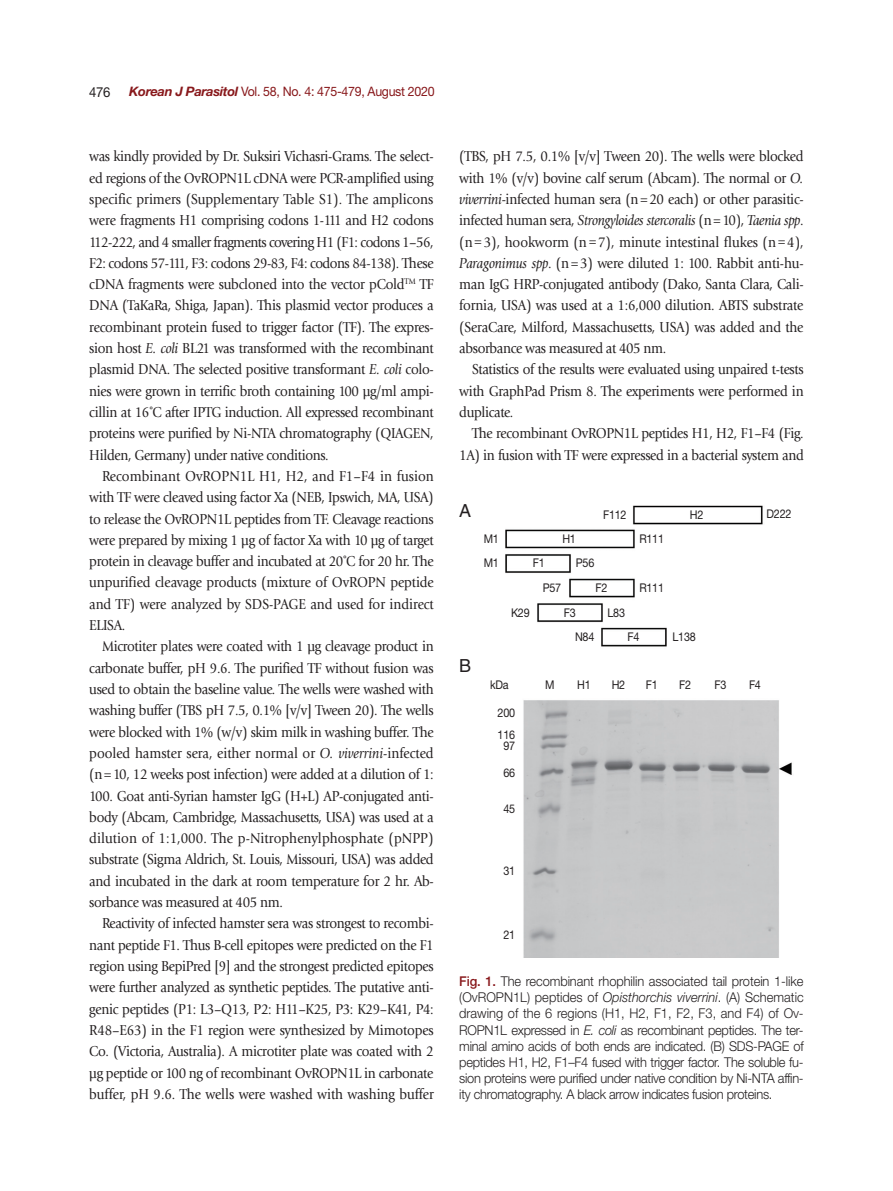
<style>
.page{position:relative;width:893px;height:1191px;background:#fff}
.page>*{position:absolute;margin:0;border:0;box-sizing:border-box;transform-origin:0 0}
.t1{font:18px "Helvetica LT Std";color:#231f20}
.본문{font:15px/21.3px "Giovanni Std";letter-spacing:-.025em;color:#231f20;text-align:justify;scale:.9 1}
.하시라{font:13.8px "Helvetica Neue LT Std";color:#231f20;scale:.95 1}
.표_제목__그림_설명{font:300 13.5px/16.2px "Helvetica Neue LT Std";letter-spacing:-.02em;color:#231f20;text-align:justify;scale:.95 1}
.하시라-2{font:13.05px "Helvetica Neue LT Std";letter-spacing:-.025em;color:#88181b;scale:.95 1}
.그림_지문_8pt{font:12px "Helvetica Neue LT Std";letter-spacing:-.025em;color:#231f20;scale:.9 1}
.s1{font-weight:700;font-style:italic}
.s2{font-style:italic}
.s3{font-family:"Minion Pro"}
.s4{font-weight:500;color:#88181b}
</style>
<div class="page">
<img style="left:505px;top:505px;width:287px;height:452px">
<p class="하시라" style="left:89px;top:83px;width:24px">476</p>
<p class="하시라-2" style="left:129px;top:84px;width:323px"><span class="s1">Korean J Parasitol</span> Vol. 58, No. 4: 475-479, August 2020</p>
<p class="본문" style="left:89px;top:146px;width:384px">was kindly provided by Dr. Suksiri Vichasri-Grams. The select&shy;ed regions of the OvROPN1L cDNA were PCR-amplified using specific primers (Supplementary Table S1). The amplicons were fragments H1 comprising codons 1-111 and H2 codons 112-222, and 4 smaller fragments covering H1 (F1: codons 1–56, F2: codons 57-111, F3: codons 29-83, F4: codons 84-138). These cDNA fragments were subcloned into the vector pCold<sup>TM</sup> TF DNA (TaKaRa, Shiga, Japan). This plasmid vector produces a recombinant protein fused to trigger factor (TF). The expres&shy;sion host <span class="s2">E. coli</span> BL21 was transformed with the recombinant plasmid DNA. The selected positive transformant <span class="s2">E. coli</span> colo&shy;nies were grown in terrific broth containing 100 µg/ml ampi&shy;cillin at 16˚C after IPTG induction. All expressed recombinant proteins were purified by Ni-NTA chromatography (QIAGEN, Hilden, Germany) under native conditions.</p>
<p class="본문" style="left:89px;top:465px;width:384px;text-indent:13px">Recombinant OvROPN1L H1, H2, and F1–F4 in fusion with TF were cleaved using factor Xa (NEB, Ipswich, MA, USA) to release the OvROPN1L peptides from TF. Cleavage reactions were prepared by mixing 1 µg of factor Xa with 10 µg of target protein in cleavage buffer and incubated at 20˚C for 20 hr. The unpurified cleavage products (mixture of OvROPN peptide and TF) were analyzed by SDS-PAGE and used for indirect ELISA.</p>
<p class="본문" style="left:89px;top:636px;width:384px;text-indent:13px">Microtiter plates were coated with 1 µg cleavage product in carbonate buffer, pH 9.6. The purified TF without fusion was used to obtain the baseline value. The wells were washed with washing buffer (TBS pH 7.5, 0.1% [v/v] Tween 20). The wells were blocked with 1% (w/v) skim milk in washing buffer. The pooled hamster sera, either normal or <span class="s2">O. viverrini</span>-infected (n<span class="s3">=</span>10, 12 weeks post infection) were added at a dilution of 1:<br>100. Goat anti-Syrian hamster IgG (H+L) AP-conjugated anti&shy;body (Abcam, Cambridge, Massachusetts, USA) was used at a dilution of 1:1,000. The p-Nitrophenylphosphate (pNPP) substrate (Sigma Aldrich, St. Louis, Missouri, USA) was added and incubated in the dark at room temperature for 2 hr. Ab&shy;sorbance was measured at 405 nm.</p>
<p class="본문" style="left:89px;top:913px;width:384px;text-indent:13px">Reactivity of infected hamster sera was strongest to recombi&shy;nant peptide F1. Thus B-cell epitopes were predicted on the F1 region using BepiPred [9] and the strongest predicted epitopes were further analyzed as synthetic peptides. The putative anti&shy;genic peptides (P1: L3–Q13, P2: H11–K25, P3: K29–K41, P4:<br>R48–E63) in the F1 region were synthesized by Mimotopes Co. (Victoria, Australia). A microtiter plate was coated with 2 µg peptide or 100 ng of recombinant OvROPN1L in carbonate buffer, pH 9.6. The wells were washed with washing buffer</p>
<p class="본문" style="left:459px;top:146px;width:384px">(TBS, pH 7.5, 0.1% [v/v] Tween 20). The wells were blocked with 1% (v/v) bovine calf serum (Abcam). The normal or <span class="s2">O. viverrini</span>-infected human sera (n<span class="s3">=</span>20 each) or other parasitic&shy;infected human sera, <span class="s2">Strongyloides stercoralis</span> (n<span class="s3">=</span>10), <span class="s2">Taenia spp</span>. (n<span class="s3">=</span>3), hookworm (n<span class="s3">=</span>7), minute intestinal flukes (n<span class="s3">=</span>4), <span class="s2">Paragonimus spp</span>. (n<span class="s3">=</span>3) were diluted 1: 100. Rabbit anti-hu&shy;man IgG HRP-conjugated antibody (Dako, Santa Clara, Cali&shy;fornia, USA) was used at a 1:6,000 dilution. ABTS substrate (SeraCare, Milford, Massachusetts, USA) was added and the absorbance was measured at 405 nm.</p>
<p class="본문" style="left:459px;top:359px;width:384px;text-indent:13px">Statistics of the results were evaluated using unpaired t-tests with GraphPad Prism 8. The experiments were performed in duplicate.</p>
<p class="본문" style="left:459px;top:423px;width:384px;text-align:right">The recombinant OvROPN1L peptides H1, H2, F1–F4 (Fig.<br>1A) in fusion with TF were expressed in a bacterial system and</p>
<p class="t1" style="left:459px;top:500px;width:14px">A</p>
<p class="t1" style="left:459px;top:655px;width:14px">B</p>
<p class="그림_지문_8pt" style="left:484px;top:531px;width:18px">M1</p>
<p class="그림_지문_8pt" style="left:484px;top:556px;width:18px">M1</p>
<p class="그림_지문_8pt" style="left:533px;top:556px;width:15px">F1</p>
<p class="그림_지문_8pt" style="left:562px;top:531px;width:17px">H1</p>
<p class="그림_지문_8pt" style="left:576px;top:556px;width:22px">P56</p>
<p class="그림_지문_8pt" style="left:603px;top:507px;width:28px">F112</p>
<p class="그림_지문_8pt" style="left:690px;top:507px;width:17px">H2</p>
<p class="그림_지문_8pt" style="left:639px;top:531px;width:29px">R111</p>
<p class="그림_지문_8pt" style="left:511px;top:605px;width:22px">K29</p>
<p class="그림_지문_8pt" style="left:543px;top:581px;width:22px">P57</p>
<p class="그림_지문_8pt" style="left:595px;top:581px;width:15px">F2</p>
<p class="그림_지문_8pt" style="left:564px;top:605px;width:15px">F3</p>
<p class="그림_지문_8pt" style="left:607px;top:605px;width:21px">L83</p>
<p class="그림_지문_8pt" style="left:639px;top:581px;width:29px">R111</p>
<p class="그림_지문_8pt" style="left:575px;top:629px;width:23px">N84</p>
<p class="그림_지문_8pt" style="left:627px;top:629px;width:15px">F4</p>
<p class="그림_지문_8pt" style="left:673px;top:629px;width:27px">L138</p>
<p class="그림_지문_8pt" style="left:767px;top:507px;width:29px">D222</p>
<p class="그림_지문_8pt" style="left:490px;top:678px;width:22px">kDa</p>
<p class="그림_지문_8pt" style="left:545px;top:678px;width:12px">M</p>
<p class="그림_지문_8pt" style="left:498px;top:706px;width:21px">200</p>
<p class="그림_지문_8pt" style="left:498px;top:727px;width:21px">116</p>
<p class="그림_지문_8pt" style="left:503px;top:739px;width:15px">97</p>
<p class="그림_지문_8pt" style="left:503px;top:765px;width:15px">66</p>
<p class="그림_지문_8pt" style="left:503px;top:802px;width:15px">45</p>
<p class="그림_지문_8pt" style="left:577px;top:678px;width:17px">H1</p>
<p class="그림_지문_8pt" style="left:612px;top:678px;width:17px">H2</p>
<p class="그림_지문_8pt" style="left:646px;top:678px;width:15px">F1</p>
<p class="그림_지문_8pt" style="left:679px;top:678px;width:15px">F2</p>
<p class="그림_지문_8pt" style="left:714px;top:678px;width:15px">F3</p>
<p class="그림_지문_8pt" style="left:749px;top:678px;width:15px">F4</p>
<p class="그림_지문_8pt" style="left:503px;top:864px;width:15px">31</p>
<p class="그림_지문_8pt" style="left:503px;top:928px;width:15px">21</p>
<p class="표_제목__그림_설명" style="left:459px;top:972px;width:364px"><span class="s4">Fig. 1.</span> The recombinant rhophilin associated tail protein 1-like (OvROPN1L) peptides of <span class="s2">Opisthorchis viverrini</span>. (A) Schematic drawing of the 6 regions (H1, H2, F1, F2, F3, and F4) of Ov-ROPN1L expressed in <span class="s2">E. coli</span> as recombinant peptides. The ter&shy;minal amino acids of both ends are indicated. (B) SDS-PAGE of peptides H1, H2, F1–F4 fused with trigger factor. The soluble fu&shy;sion proteins were purified under native condition by Ni-NTA affin&shy;ity chromatography. A black arrow indicates fusion proteins.</p>
</div>
